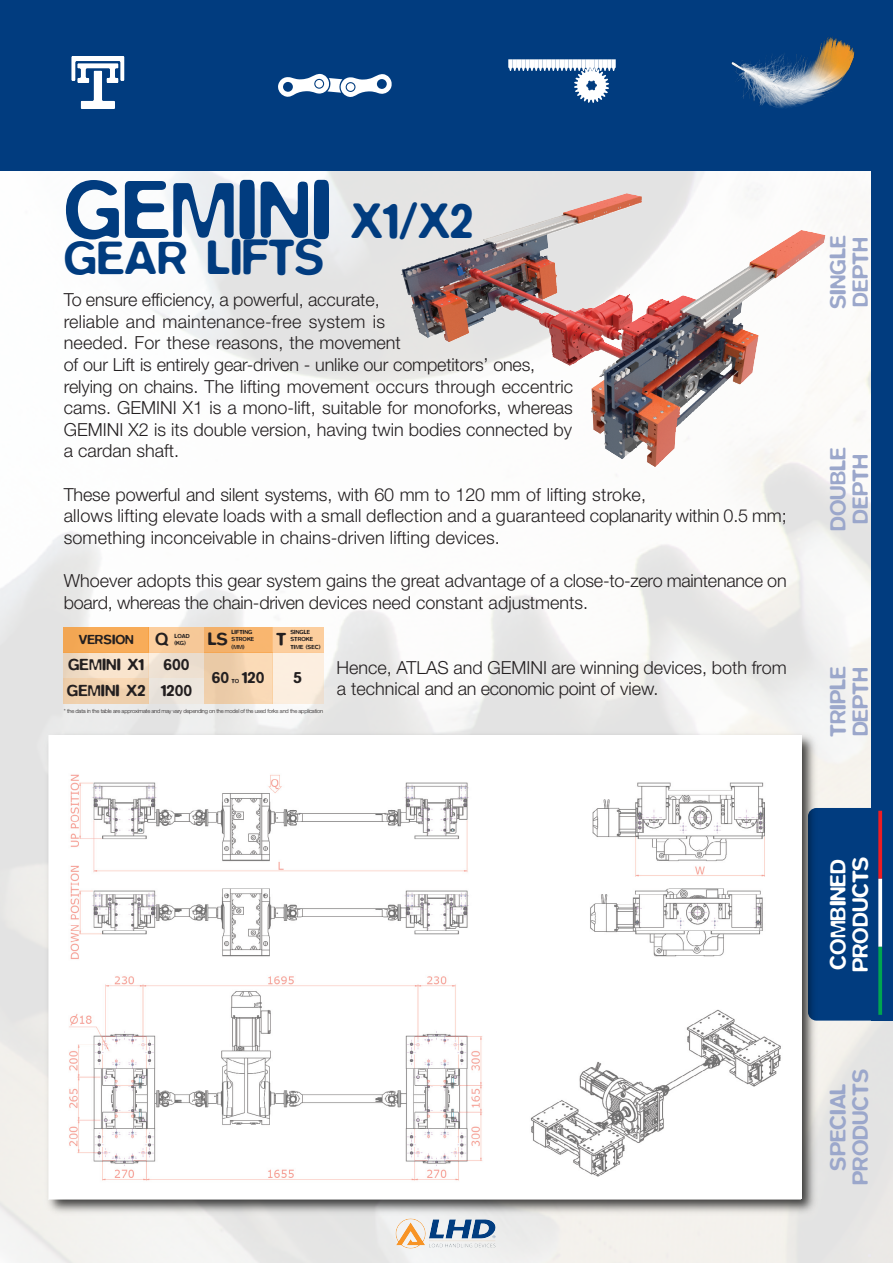
<style>
.page{position:relative;width:893px;height:1263px;background:#fff}
.page>*{position:absolute;margin:0;border:0;box-sizing:border-box;transform-origin:0 0}
.t1{font:500 84px "Blur";color:#013c7f}
.t2{font:500 48px "Blur";color:#013c7f}
.t3{font:500 22.5px "Blur";color:#9ba7cb}
.t4{font:500 22.5px "Blur";color:#fff}
.t5{font:300 18px/21.6px "Helvetica Neue";color:#231f20}
.t6{font:500 18px "Blur";color:#231f20}
.t7{font:500 16.5px "Blur";color:#231f20}
.t8{font:500 13.5px "Blur";color:#231f20}
.t9{font:500 6px/7.2px "Blur";color:#231f20}
.t10{font:300 5.7px "Helvetica Neue";letter-spacing:-.035em;color:#231f20}
.s1{font-size:51px}
</style>
<div class="page">
<img style="left:0;top:170px;width:893px;height:1093px">
<div style="left:0;top:0;width:893px;height:170px;background:#013c7f"></div>
<img style="left:404px;top:1244px;width:21px;height:4px">
<img style="left:71px;top:56px;width:54px;height:25px">
<svg style="left:278px;top:74px;width:114px;height:23px"></svg>
<div style="left:347px;top:83px;width:7px;height:8px;background:#fff;border-radius:50%"></div>
<div style="left:315px;top:80px;width:8px;height:8px;background:#fff;border-radius:50%"></div>
<svg style="left:508px;top:59px;width:108px;height:44px"></svg>
<img style="left:731px;top:36px;width:124px;height:72px">
<div style="left:808px;top:808px;width:72px;height:212px;background:#013c7f;border-radius:9px"></div>
<div style="left:872px;top:145px;width:21px;height:875px;background:#013c7f"></div>
<svg style="left:878px;top:811px;width:4px;height:68px"></svg>
<svg style="left:878px;top:879px;width:4px;height:68px"></svg>
<svg style="left:878px;top:947px;width:4px;height:68px"></svg>
<img style="left:42px;top:729px;width:779px;height:489px">
<img style="left:49px;top:736px;width:751px;height:463px">
<img style="left:540px;top:196px;width:102px;height:78px">
<div style="left:149px;top:627px;width:55px;height:25px;background:#f7c999"></div>
<div style="left:64px;top:652px;width:85px;height:26px;background:#f79325;opacity:.21"></div>
<div style="left:64px;top:627px;width:85px;height:25px;background:#f8ac59"></div>
<div style="left:204px;top:627px;width:68px;height:25px;background:#f5b26c"></div>
<div style="left:272px;top:627px;width:51px;height:25px;background:#fcce9e"></div>
<div style="left:272px;top:652px;width:51px;height:51px;background:#fceee0"></div>
<div style="left:64px;top:678px;width:85px;height:25px;background:#efd0ad"></div>
<div style="left:149px;top:652px;width:55px;height:26px;background:#ede0d1"></div>
<div style="left:149px;top:678px;width:55px;height:25px;background:#ede6dd"></div>
<div style="left:204px;top:652px;width:68px;height:51px;background:#f0d0ac"></div>
<p class="t1" style="left:64px;top:180px;width:411px">GEMINI <span class="s1">X1/X2</span></p>
<p class="t2" style="left:64px;top:241px;width:262px">GEAR L<span class="s1">IFTS</span></p>
<p class="t5" style="left:64px;top:291px;width:511px">To ensure efficiency, a powerful, accurate,<br>reliable and maintenance-free system is<br>needed. For these reasons, the movement<br>of our Lift is entirely gear-driven - unlike our competitors’ ones, relying on chains. The lifting movement occurs through eccentric cams. GEMINI X1 is a mono-lift, suitable for monoforks, whereas GEMINI X2 is its double version, having twin bodies connected by a cardan shaft.</p>
<p class="t5" style="left:64px;top:485px;width:724px">These powerful and silent systems, with 60 mm to 120 mm of lifting stroke,<br>allows lifting elevate loads with a small deflection and a guaranteed coplanarity within 0.5 mm; something inconceivable in chains-driven lifting devices.</p>
<p class="t5" style="left:64px;top:572px;width:724px">Whoever adopts this gear system gains the great advantage of a close-to-zero maintenance on board, whereas the chain-driven devices need constant adjustments.</p>
<p class="t9" style="left:232px;top:629px;width:22px">LIFTING</p>
<p class="t9" style="left:232px;top:636px;width:24px">STROKE</p>
<p class="t9" style="left:232px;top:643px;width:14px">(MM)</p>
<p class="t9" style="left:290px;top:629px;width:24px">SINGLE<br>STROKE</p>
<p class="t6" style="left:208px;top:633px;width:22px">LS</p>
<p class="t6" style="left:276px;top:633px;width:12px">T</p>
<p class="t6" style="left:155px;top:633px;width:15px">Q</p>
<p class="t9" style="left:174px;top:640px;width:13px">(KG)</p>
<p class="t9" style="left:174px;top:633px;width:17px">LOAD</p>
<p class="t8" style="left:79px;top:634px;width:57px">VERSION</p>
<p class="t9" style="left:290px;top:643px;width:32px">TIME (SEC)</p>
<p class="t7" style="left:293px;top:671px;width:10px">5</p>
<p class="t7" style="left:68px;top:659px;width:78px">GEMINI X1</p>
<p class="t10" style="left:64px;top:709px;width:261px">* the data in the table are approximate and may vary depending on the model of the used forks and the application</p>
<p class="t7" style="left:163px;top:659px;width:27px">600</p>
<p class="t7" style="left:161px;top:684px;width:33px">1200</p>
<p class="t7" style="left:212px;top:671px;width:19px">60</p>
<p class="t9" style="left:231px;top:678px;width:9px">TO</p>
<p class="t7" style="left:242px;top:671px;width:24px">120</p>
<p class="t7" style="left:67px;top:684px;width:80px">GEMINI X2</p>
<p class="t5" style="left:337px;top:658px;width:452px">Hence, ATLAS and GEMINI are winning devices, both from a technical and an economic point of view.</p>
<p class="t3" style="left:830px;top:309px;width:75px;rotate:-90deg">SINGLE</p>
<p class="t3" style="left:852px;top:307px;width:71px;rotate:-90deg">DEPTH</p>
<p class="t3" style="left:830px;top:531px;width:85px;rotate:-90deg">DOUBLE</p>
<p class="t3" style="left:852px;top:524px;width:71px;rotate:-90deg">DEPTH</p>
<p class="t3" style="left:830px;top:737px;width:73px;rotate:-90deg">TRIPLE</p>
<p class="t3" style="left:852px;top:736px;width:71px;rotate:-90deg">DEPTH</p>
<p class="t4" style="left:830px;top:969px;width:112px;rotate:-90deg">COMBINED</p>
<p class="t4" style="left:852px;top:972px;width:117px;rotate:-90deg">PRODUCTS</p>
<p class="t3" style="left:852px;top:1185px;width:117px;rotate:-90deg">PRODUCTS</p>
<p class="t3" style="left:830px;top:1170px;width:89px;rotate:-90deg">SPECIAL</p>
</div>
